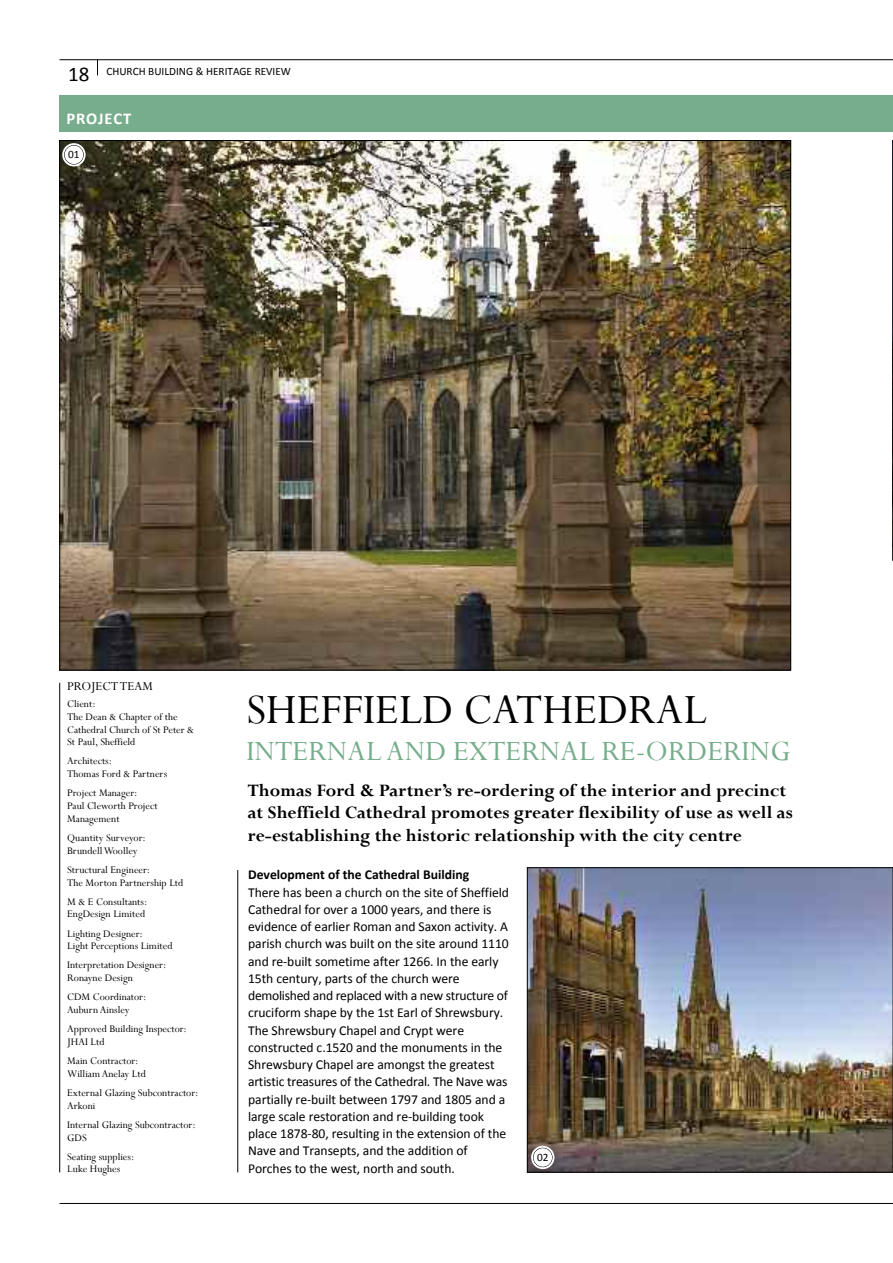
<style>
.page{position:relative;width:893px;height:1263px;background:#fff}
.page>*{position:absolute;margin:0;border:0;box-sizing:border-box;transform-origin:0 0}
.t1{font:46.5px "Perpetua";color:#000}
.t2{font:31.05px "Perpetua";color:#77ad8c}
.t3{font:700 19.5px/22.5px "Perpetua";color:#000}
.t4{font:700 16.5px "Calibri";letter-spacing:.05em;color:#fff}
.t5{font:13.65px/17.2px "Calibri";letter-spacing:-.005em;color:#000}
.t6{font:13.5px "Perpetua";color:#000}
.t7{font:11.25px/12.8px "Perpetua";color:#000}
.t8{font:11.25px "Calibri";color:#000}
.s1{font-size:21px}
.s2{font-weight:700}
</style>
<div class="page">
<hr style="left:60px;top:59px;width:833px;height:1px;background:#000">
<div style="left:60px;top:96px;width:833px;height:36px;background:#77ad8c"></div>
<svg style="left:97px;top:60px;width:1px;height:15px"></svg>
<hr style="left:60px;top:1203px;width:833px;height:1px;background:#000">
<hr style="left:237px;top:870px;width:1px;height:302px;background:#000">
<hr style="left:59px;top:683px;width:1px;height:489px;background:#000">
<img style="left:529px;top:869px;width:362px;height:301px">
<div style="left:527px;top:867px;width:366px;height:305px;border:1px solid #000"></div>
<img style="left:62px;top:142px;width:727px;height:526px">
<svg style="left:892px;top:140px;width:1px;height:420px"></svg>
<svg style="left:62px;top:143px;width:24px;height:23px"></svg>
<div style="left:64px;top:145px;width:20px;height:19px;background:#fff;border-radius:50%"></div>
<div style="left:64px;top:145px;width:20px;height:20px;border:1px solid #000;border-radius:50%"></div>
<svg style="left:531px;top:1146px;width:23px;height:23px"></svg>
<div style="left:533px;top:1148px;width:19px;height:19px;background:#fff;border-radius:50%"></div>
<div style="left:533px;top:1148px;width:20px;height:19px;border:1px solid #000;border-radius:50%"></div>
<p class="t8" style="left:68px;top:64px;width:224px"><span class="s1">18</span> CHURCH BUILDING &amp; HERITAGE REVIEW</p>
<p class="t4" style="left:67px;top:108px;width:66px">PROJECT</p>
<p class="t8" style="left:68px;top:147px;width:13px">01</p>
<p class="t6" style="left:67px;top:679px;width:87px">ProJeCtteaM</p>
<p class="t7" style="left:67px;top:698px;width:128px">Client:<br>the dean &amp; Chapter of the<br>Cathedral Church of St Peter &amp;<br>St Paul, Sheffield</p>
<p class="t7" style="left:67px;top:755px;width:101px">architects:<br>thomas ford &amp; Partners</p>
<p class="t7" style="left:67px;top:787px;width:92px">Project Manager:<br>Paul Cleworth Project<br>Management</p>
<p class="t7" style="left:67px;top:832px;width:80px">Quantity Surveyor:<br>BrundellWoolley</p>
<p class="t7" style="left:67px;top:864px;width:118px">Structural engineer:<br>the Morton Partnership ltd</p>
<p class="t7" style="left:67px;top:895px;width:82px">M &amp; e Consultants: engdesign limited</p>
<p class="t7" style="left:67px;top:927px;width:107px">lighting designer:<br>light Perceptions limited</p>
<p class="t7" style="left:67px;top:959px;width:101px">interpretation designer: ronayne design</p>
<p class="t7" style="left:67px;top:991px;width:81px">CdM Coordinator: auburn ainsley</p>
<p class="t7" style="left:67px;top:1023px;width:121px">approved Building inspector:<br>Jhai ltd</p>
<p class="t7" style="left:67px;top:1055px;width:80px">Main Contractor:<br>William anelay ltd</p>
<p class="t7" style="left:67px;top:1087px;width:133px">external glazing Subcontractor: arkoni</p>
<p class="t7" style="left:67px;top:1119px;width:130px">internal glazing Subcontractor: gdS</p>
<p class="t7" style="left:67px;top:1150px;width:69px">Seating supplies: luke hughes</p>
<p class="t1" style="left:246px;top:685px;width:462px">Sheffield Cathedral</p>
<p class="t2" style="left:246px;top:734px;width:546px">internal and external re-ordering</p>
<p class="t3" style="left:248px;top:780px;width:546px">Thomas Ford &amp; Partner’s re-ordering of the interior and precinct at Sheffield Cathedral promotes greater flexibility of use as well as re-establishing the historic relationship with the city centre</p>
<p class="t5" style="left:248px;top:866px;width:262px"><span class="s2">Development of the Cathedral Building<br></span>There has been a church on the site of Sheffield Cathedral for over a 1000 years, and there is evidence of earlier Roman and Saxon activity. A parish church was built on the site around 1110 and re-built sometime after 1266. In the early 15th century, parts of the church were demolished and replaced with a new structure of cruciform shape by the 1st Earl of Shrewsbury.<br>The Shrewsbury Chapel and Crypt were constructed c.1520 and the monuments in the Shrewsbury Chapel are amongst the greatest artistic treasures of the Cathedral. The Nave was partially re-built between 1797 and 1805 and a large scale restoration and re-building took place 1878-80, resulting in the extension of the Nave and Transepts, and the addition of Porches to the west, north and south.</p>
<p class="t8" style="left:537px;top:1150px;width:13px">02</p>
</div>
